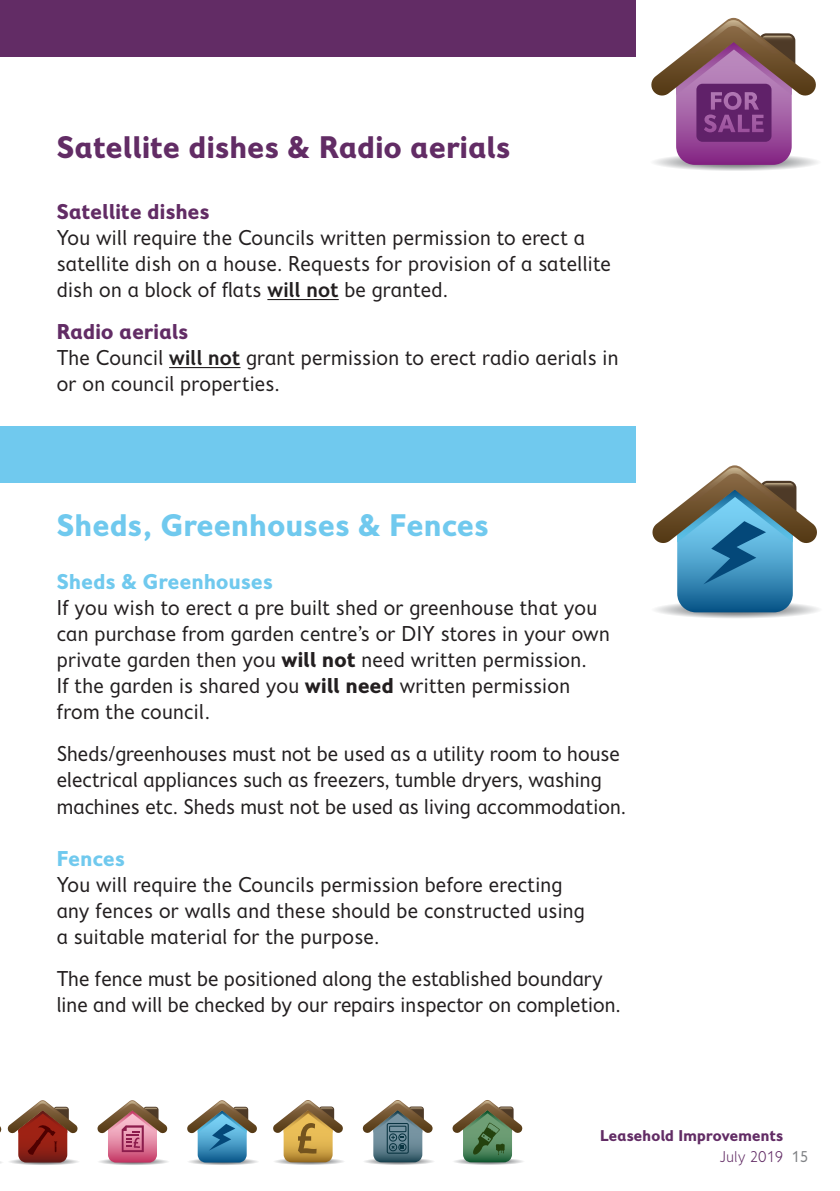
<style>
.page{position:relative;width:840px;height:1191px;background:#fff}
.page>*{position:absolute;margin:0;border:0;box-sizing:border-box;transform-origin:0 0}
.t1{font:700 32px "Fiendstar";color:#622c65}
.t2{font:700 32px "Fiendstar";color:#70c9ee}
.t3{font:22px/26px "Fiendstar";color:#231f20}
.t4{font:700 22px "Fiendstar";color:#622c65}
.t5{font:700 22px "Fiendstar";color:#70c9ee}
.t6{font:700 16px "Fiendstar";color:#622c65}
.t7{font:300 16px "Fiendstar";color:#622c65}
.s1{font-weight:600}
.s2{font-weight:700}
.s3{font-weight:400;color:#808285}
</style>
<div class="page">
<svg style="left:0;top:1100px;width:79px;height:65px"></svg>
<svg style="left:97px;top:1100px;width:71px;height:65px"></svg>
<svg style="left:187px;top:1100px;width:71px;height:65px"></svg>
<svg style="left:452px;top:1100px;width:71px;height:65px"></svg>
<svg style="left:273px;top:1100px;width:71px;height:65px"></svg>
<svg style="left:362px;top:1100px;width:72px;height:65px"></svg>
<svg style="left:652px;top:465px;width:167px;height:153px"></svg>
<svg style="left:651px;top:18px;width:167px;height:153px"></svg>
<div style="left:0;top:0;width:635px;height:57px;background:#622c65"></div>
<hr style="left:267px;top:299px;width:71px;height:1px;background:#231f20">
<hr style="left:169px;top:367px;width:71px;height:1px;background:#231f20">
<div style="left:0;top:426px;width:635px;height:56px;background:#70c9ee"></div>
<p class="t1" style="left:57px;top:128px;width:455px">Satellite dishes &amp; Radio aerials</p>
<p class="t4" style="left:57px;top:199px;width:154px">Satellite dishes</p>
<p class="t3" style="left:57px;top:224px;width:555px">You will require the Councils written permission to erect a satellite dish on a house. Requests for provision of a satellite dish on a block of flats <span class="s1">will not</span> be granted.</p>
<p class="t4" style="left:57px;top:319px;width:133px">Radio aerials</p>
<p class="t3" style="left:57px;top:345px;width:563px">The Council <span class="s1">will not</span> grant permission to erect radio aerials in or on council properties.</p>
<p class="t2" style="left:57px;top:506px;width:433px">Sheds, Greenhouses &amp; Fences</p>
<p class="t5" style="left:57px;top:569px;width:217px">Sheds &amp; Greenhouses</p>
<p class="t3" style="left:57px;top:594px;width:554px">If you wish to erect a pre built shed or greenhouse that you can purchase from garden centre’s or DIY stores in your own private garden then you <span class="s2">will not</span> need written permission.</p>
<p class="t3" style="left:57px;top:672px;width:515px">If the garden is shared you <span class="s2">will need</span> written permission</p>
<p class="t3" style="left:57px;top:698px;width:155px">from the council.</p>
<p class="t3" style="left:57px;top:740px;width:570px">Sheds/greenhouses must not be used as a utility room to house electrical appliances such as freezers, tumble dryers, washing machines etc. Sheds must not be used as living accommodation.</p>
<p class="t5" style="left:57px;top:846px;width:70px">Fences</p>
<p class="t3" style="left:57px;top:871px;width:529px">You will require the Councils permission before erecting any fences or walls and these should be constructed using a suitable material for the purpose.</p>
<p class="t3" style="left:57px;top:965px;width:565px">The fence must be positioned along the established boundary line and will be checked by our repairs inspector on completion.</p>
<p class="t6" style="left:599px;top:1126px;width:184px">Leasehold Improvements</p>
<p class="t7" style="left:719px;top:1148px;width:90px">July 2019 <span class="s3">15</span></p>
</div>
